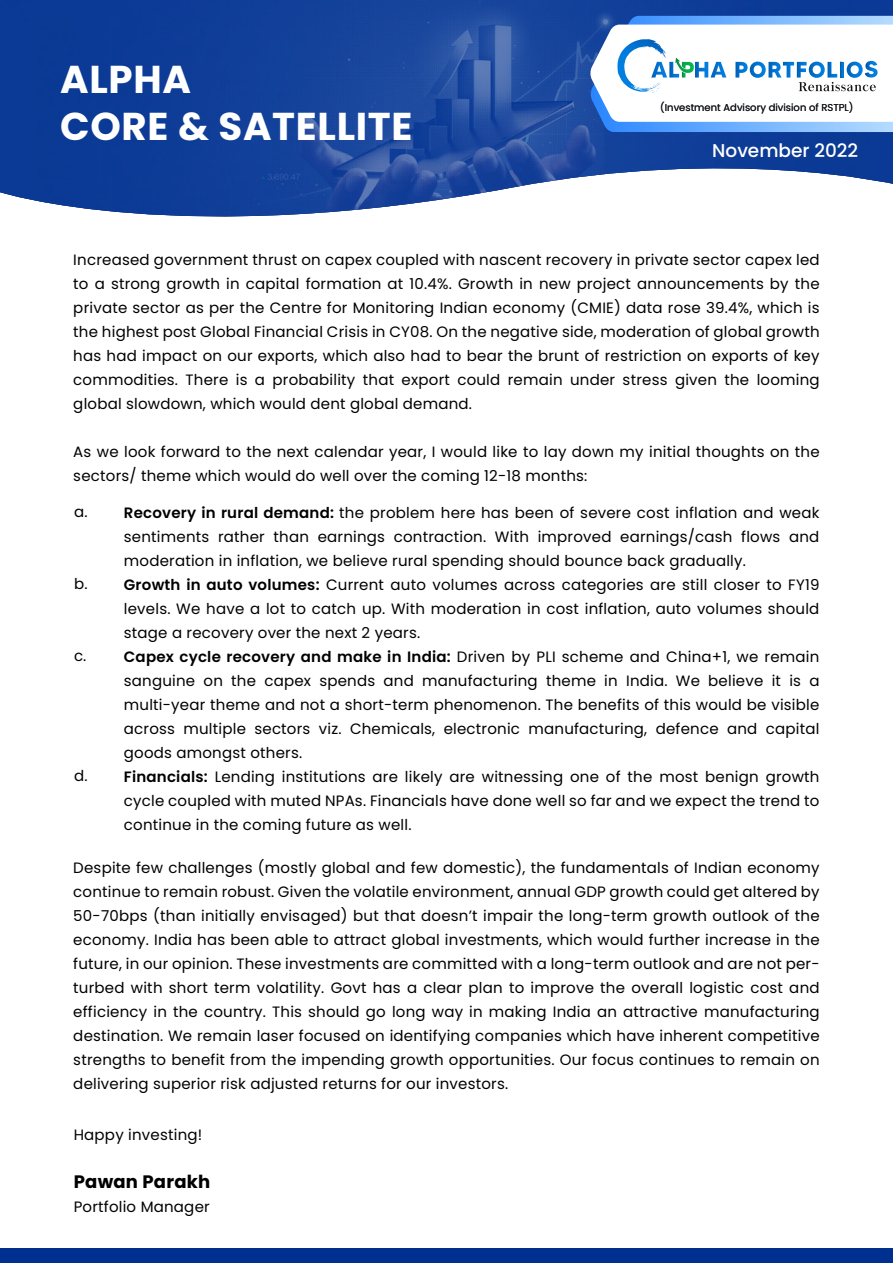
<style>
.page{position:relative;width:893px;height:1263px;background:#fff}
.page>*{position:absolute;margin:0;border:0;box-sizing:border-box;transform-origin:0 0}
.t1{font:700 38.85px/46.5px "Poppins";letter-spacing:.015em;color:#fff}
.t2{font:500 18.45px "Poppins";color:#fff}
.t3{font:700 18px "Poppins";letter-spacing:.015em;color:#000}
.t4{font:15px/24px "Poppins";letter-spacing:.015em;color:#000;text-align:justify}
.t5{font:10.05px "Poppins";color:#313944}
.s1{font-weight:600}
</style>
<div class="page">
<svg style="left:0;top:0;width:893px;height:217px;background:#345ba7"></svg>
<svg style="left:590px;top:16px;width:303px;height:116px"></svg>
<div style="left:0;top:1248px;width:893px;height:15px;background:#00308f"></div>
<h1 class="t1" style="left:60px;top:57px;width:354px">ALPHA<br>CORE &amp; SATELLITE</h1>
<p class="t5" style="left:660px;top:102px;width:195px">(Investment Advisory division of RSTPL)</p>
<p class="t2" style="left:696px;top:133px;width:154px">September 2022</p>
<p class="t2" style="left:712px;top:140px;width:148px">November 2022</p>
<p class="t4" style="left:73px;top:247px;width:748px">Increased government thrust on capex coupled with nascent recovery in private sector capex led to a strong growth in capital formation at 10.4%. Growth in new project announcements by the private sector as per the Centre for Monitoring Indian economy (CMIE) data rose 39.4%, which is the highest post Global Financial Crisis in CY08. On the negative side, moderation of global growth has had impact on our exports, which also had to bear the brunt of restriction on exports of key commodities. There is a probability that export could remain under stress given the looming global slowdown, which would dent global demand.</p>
<p class="t4" style="left:73px;top:439px;width:748px">As we look forward to the next calendar year, I would like to lay down my initial thoughts on the sectors/ theme which would do well over the coming 12-18 months:</p>
<p class="t4" style="left:74px;top:500px;width:15px">a.</p>
<p class="t4" style="left:74px;top:572px;width:15px">b.</p>
<p class="t4" style="left:74px;top:644px;width:14px">c.</p>
<p class="t4" style="left:74px;top:764px;width:15px">d.</p>
<p class="t4" style="left:124px;top:500px;width:697px;text-align:left"><span class="s1">Recovery in rural demand:</span> the problem here has been of severe cost inflation and weak sentiments rather than earnings contraction. With improved earnings/cash flows and moderation in inflation, we believe rural spending should bounce back gradually.<br><span class="s1">Growth in auto volumes:</span> Current auto volumes across categories are still closer to FY19 levels. We have a lot to catch up. With moderation in cost inflation, auto volumes should stage a recovery over the next 2 years.<br><span class="s1">Capex cycle recovery and make in India:</span> Driven by PLI scheme and China+1, we remain sanguine on the capex spends and manufacturing theme in India. We believe it is a multi-year theme and not a short-term phenomenon. The benefits of this would be visible across multiple sectors viz. Chemicals, electronic manufacturing, defence and capital goods amongst others.<br><span class="s1">Financials:</span> Lending institutions are likely are witnessing one of the most benign growth cycle coupled with muted NPAs. Financials have done well so far and we expect the trend to continue in the coming future as well.</p>
<p class="t4" style="left:73px;top:856px;width:748px">Despite few challenges (mostly global and few domestic), the fundamentals of Indian economy continue to remain robust. Given the volatile environment, annual GDP growth could get altered by 50-70bps (than initially envisaged) but that doesn’t impair the long-term growth outlook of the economy. India has been able to attract global investments, which would further increase in the future, in our opinion. These investments are committed with a long-term outlook and are not per&shy;turbed with short term volatility. Govt has a clear plan to improve the overall logistic cost and efficiency in the country. This should go long way in making India an attractive manufacturing destination. We remain laser focused on identifying companies which have inherent competitive strengths to benefit from the impending growth opportunities. Our focus continues to remain on delivering superior risk adjusted returns for our investors.</p>
<p class="t4" style="left:74px;top:1123px;width:130px">Happy investing!</p>
<p class="t3" style="left:74px;top:1171px;width:138px">Pawan Parakh</p>
<p class="t4" style="left:74px;top:1195px;width:138px">Portfolio Manager</p>
</div>
